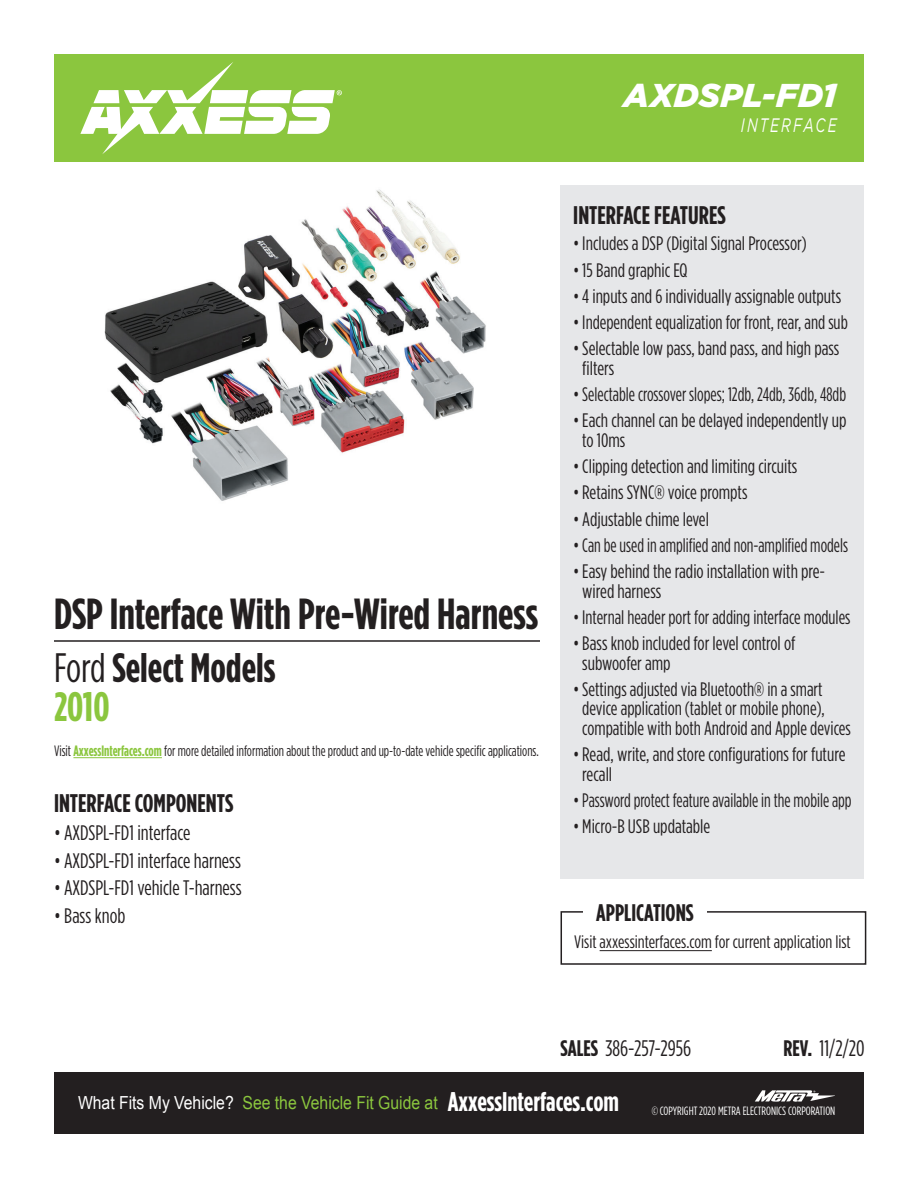
<style>
.page{position:relative;width:918px;height:1188px;background:#fff}
.page>*{position:absolute;margin:0;border:0;box-sizing:border-box;transform-origin:0 0}
.t1{font:700 43.5px "Gotham Condensed";color:#231f20}
.t2{font:700 41.1px/39px "Gotham Condensed";color:#231f20}
.t3{font:italic 900 33px "Gotham";letter-spacing:.01em;color:#fff}
.t4{font:700 27px "Gotham Condensed";color:#fff}
.t5{font:700 25.5px "Gotham Condensed";color:#231f20}
.t6{font:700 24px "Gotham Condensed";color:#231f20}
.t7{font:22.5px "Gotham Condensed";color:#231f20}
.t8{font:21px "Gotham Condensed";color:#231f20}
.t9{font:19.5px/19.5px "Gotham Condensed";color:#231f20}
.t10{font:italic 19.5px "Gotham";letter-spacing:.15em;color:#fff;scale:.7 1}
.t11{font:18px "Gotham Condensed";color:#231f20}
.t12{font:18px "Arial";color:#8bc63e;scale:.88 1}
.t13{font:18px "Arial";color:#fff;scale:.88 1}
.t14{font:15px "Gotham Condensed";color:#231f20;scale:.93 1}
.t15{font:12px "Gotham Condensed";color:#fff}
.s1{font-weight:400}
.s2{color:#8bc63e}
.s3{font-weight:700;color:#8bc63e}
.s4{font-weight:700}
</style>
<div class="page">
<div style="left:54px;top:1072px;width:810px;height:62px;background:#231f20"></div>
<div style="left:54px;top:54px;width:810px;height:108px;background:#8bc63e"></div>
<svg style="left:80px;top:62px;width:262px;height:92px"></svg>
<svg style="left:755px;top:1090px;width:80px;height:12px"></svg>
<div style="left:561px;top:186px;width:303px;height:693px;background:#e6e7e9"></div>
<img style="left:104px;top:189px;width:382px;height:312px">
<hr style="left:73px;top:757px;width:89px;height:1px;background:#8bc63e">
<hr style="left:54px;top:640px;width:486px;height:2px;background:#231f20">
<div style="left:561px;top:911px;width:305px;height:54px;border:2px solid #231f20"></div>
<hr style="left:600px;top:950px;width:112px;height:1px;background:#231f20">
<div style="left:583px;top:901px;width:124px;height:20px;background:#fff"></div>
<h3 class="t3" style="left:623px;top:77px;width:215px">AXDSPL-FD1</h3>
<h1 class="t1" style="left:54px;top:590px;width:486px">DSP Interface With Pre-Wired Harness</h1>
<h2 class="t2" style="left:54px;top:647px;width:223px"><span class="s1">Ford</span> Select Models<br><span class="s2">2010</span></h2>
<p class="t14" style="left:54px;top:742px;width:523px">Visit <span class="s3">AxxessInterfaces.com</span> for more detailed information about the product and up-to-date vehicle specific applications.</p>
<h3 class="t5" style="left:54px;top:789px;width:181px">INTERFACE COMPONENTS</h3>
<p class="t8" style="left:54px;top:821px;width:138px">• AXDSPL-FD1 interface</p>
<p class="t8" style="left:54px;top:849px;width:188px">• AXDSPL-FD1 interface harness</p>
<p class="t8" style="left:54px;top:877px;width:189px">• AXDSPL-FD1 vehicle T-harness</p>
<p class="t8" style="left:54px;top:904px;width:73px">• Bass knob</p>
<p class="t10" style="left:741px;top:115px;width:138px">INTERFACE</p>
<h3 class="t5" style="left:573px;top:201px;width:154px">INTERFACE FEATURES</h3>
<p class="t9" style="left:573px;top:234px;width:235px">•Includes a DSP (Digital Signal Processor)</p>
<p class="t9" style="left:573px;top:260px;width:116px">•15 Band graphic EQ</p>
<p class="t9" style="left:573px;top:286px;width:269px">•4 inputs and 6 individually assignable outputs</p>
<p class="t9" style="left:573px;top:312px;width:276px">•Independent equalization for front, rear, and sub</p>
<p class="t9" style="left:582px;top:339px;width:259px;text-indent:-9px">•Selectable low pass, band pass, and high pass filters</p>
<p class="t9" style="left:573px;top:384px;width:274px">•Selectable crossover slopes; 12db, 24db, 36db, 48db</p>
<p class="t9" style="left:582px;top:411px;width:266px;text-indent:-9px">•Each channel can be delayed independently up to 10ms</p>
<p class="t9" style="left:573px;top:456px;width:226px">•Clipping detection and limiting circuits</p>
<p class="t9" style="left:573px;top:483px;width:176px">•Retains SYNC® voice prompts</p>
<p class="t9" style="left:573px;top:509px;width:137px">• Adjustable chime level</p>
<p class="t9" style="left:573px;top:535px;width:276px">•Can be used in amplified and non-amplified models</p>
<p class="t9" style="left:582px;top:561px;width:244px;text-indent:-9px">•Easy behind the radio installation with pre&shy;wired harness</p>
<p class="t9" style="left:573px;top:607px;width:279px">•Internal header port for adding interface modules</p>
<p class="t9" style="left:582px;top:633px;width:215px;text-indent:-9px">•Bass knob included for level control of subwoofer amp</p>
<p class="t9" style="left:582px;top:679px;width:270px;text-indent:-9px">•Settings adjusted via Bluetooth® in a smart device application (tablet or mobile phone), compatible with both Android and Apple devices</p>
<p class="t9" style="left:582px;top:744px;width:265px;text-indent:-9px">•Read, write, and store configurations for future recall</p>
<p class="t9" style="left:573px;top:790px;width:280px">•Password protect feature available in the mobile app</p>
<p class="t9" style="left:573px;top:816px;width:139px">• Micro-B USB updatable</p>
<p class="t6" style="left:596px;top:899px;width:99px">APPLICATIONS</p>
<p class="t11" style="left:574px;top:932px;width:278px">Visit axxessinterfaces.com for current application list</p>
<p class="t7" style="left:561px;top:1036px;width:132px"><span class="s4">SALES</span> 386-257-2956</p>
<p class="t7" style="left:783px;top:1036px;width:83px"><span class="s4">REV.</span> 11/2/20</p>
<p class="t13" style="left:78px;top:1091px;width:179px">What Fits My Vehicle?</p>
<h3 class="t4" style="left:448px;top:1087px;width:173px">AxxessInterfaces.com</h3>
<p class="t12" style="left:243px;top:1091px;width:223px">See the Vehicle Fit Guide at</p>
<p class="t15" style="left:652px;top:1105px;width:185px">© COPYRIGHT 2020 METRA ELECTRONICS CORPORATION</p>
</div>
